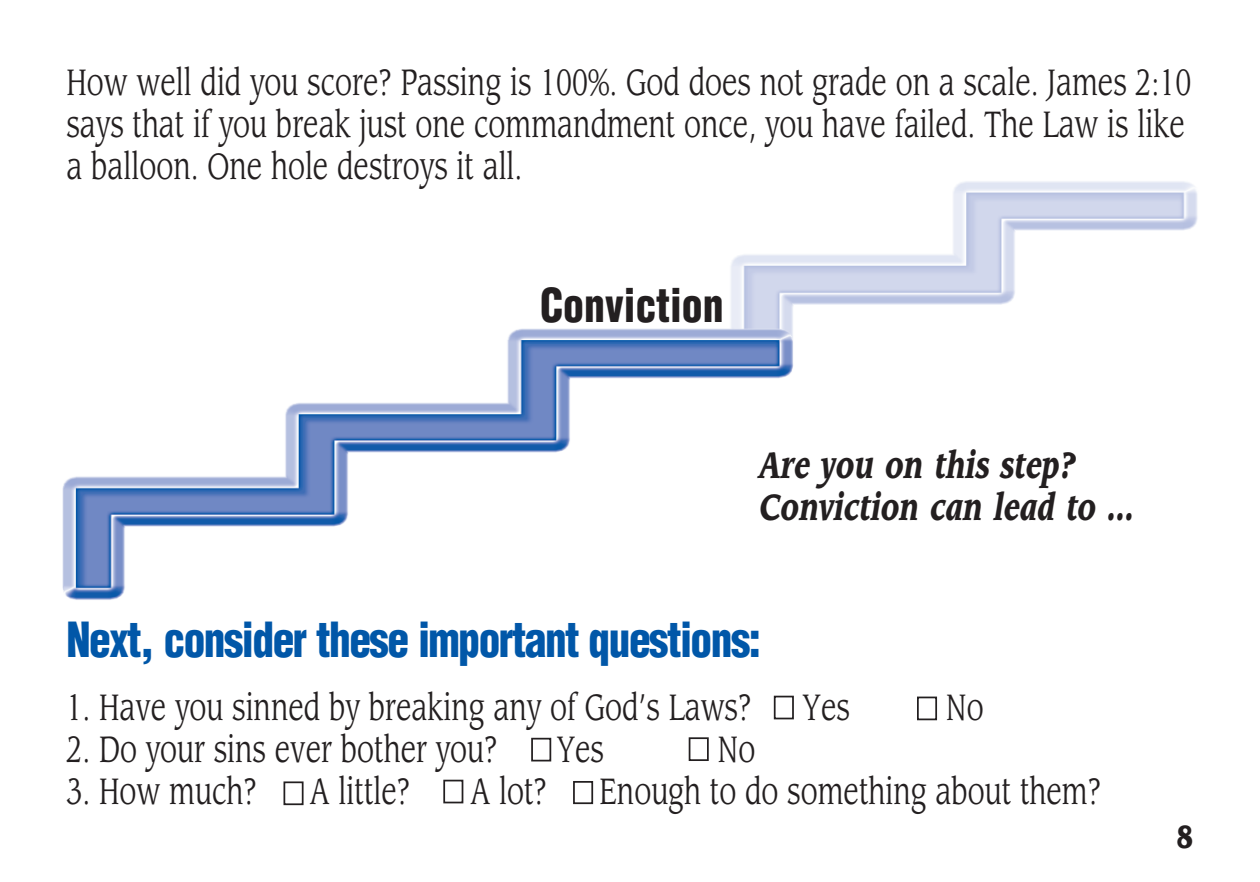
<style>
.page{position:relative;width:1260px;height:882px;background:#fff}
.page>*{position:absolute;margin:0;border:0;box-sizing:border-box;transform-origin:0 0}
.t1{font:300 condensed 47.25px "Helvetica";letter-spacing:-.035em;color:#0157a8;scale:.92 1}
.t2{font:300 condensed 45.5px "Helvetica";color:#231f20;scale:.92 1}
.t3{font:35.7px/42px "Leawood";color:#231f20;scale:.75 1}
.t4{font:italic 900 35.7px/42px "Leawood";color:#231f20;scale:.75 1}
.t5{font:900 31.5px "Leawood";color:#231f20;scale:.75 1}
</style>
<div class="page">
<img style="left:62px;top:181px;width:1136px;height:419px">
<div style="left:774px;top:696px;width:20px;height:23px;border:2px solid #231f20"></div>
<div style="left:531px;top:738px;width:20px;height:23px;border:2px solid #231f20"></div>
<div style="left:689px;top:737px;width:20px;height:24px;border:2px solid #231f20"></div>
<div style="left:284px;top:781px;width:20px;height:24px;border:2px solid #231f20"></div>
<div style="left:443px;top:780px;width:20px;height:23px;border:2px solid #231f20"></div>
<div style="left:573px;top:781px;width:20px;height:23px;border:2px solid #231f20"></div>
<div style="left:917px;top:697px;width:20px;height:23px;border:2px solid #231f20"></div>
<p class="t3" style="left:66px;top:62px;width:1501px">How well did you score? Passing is 100%. God does not grade on a scale. James 2:10 says that if you break just one commandment once, you have failed. The Law is like a balloon. One hole destroys it all.</p>
<p class="t2" style="left:540px;top:280px;width:201px">Conviction</p>
<p class="t4" style="left:760px;top:444px;width:501px">Are you on this step?<br>Conviction can lead to …</p>
<h1 class="t1" style="left:66px;top:613px;width:756px">Next, consider these important questions:</h1>
<p class="t3" style="left:66px;top:687px;width:915px">1. Have you sinned by breaking any of God’s Laws?</p>
<p class="t3" style="left:803px;top:687px;width:65px">Yes</p>
<p class="t3" style="left:946px;top:687px;width:51px">No</p>
<p class="t3" style="left:66px;top:729px;width:576px">2. Do your sins ever bother you?</p>
<p class="t3" style="left:557px;top:729px;width:65px">Yes</p>
<p class="t3" style="left:718px;top:729px;width:51px">No</p>
<p class="t3" style="left:66px;top:771px;width:255px">3. How much?</p>
<p class="t3" style="left:309px;top:771px;width:136px">A little?</p>
<p class="t3" style="left:470px;top:771px;width:104px">A lot?</p>
<p class="t3" style="left:600px;top:771px;width:670px">Enough to do something about them?</p>
<p class="t5" style="left:1176px;top:819px;width:25px">8</p>
</div>
